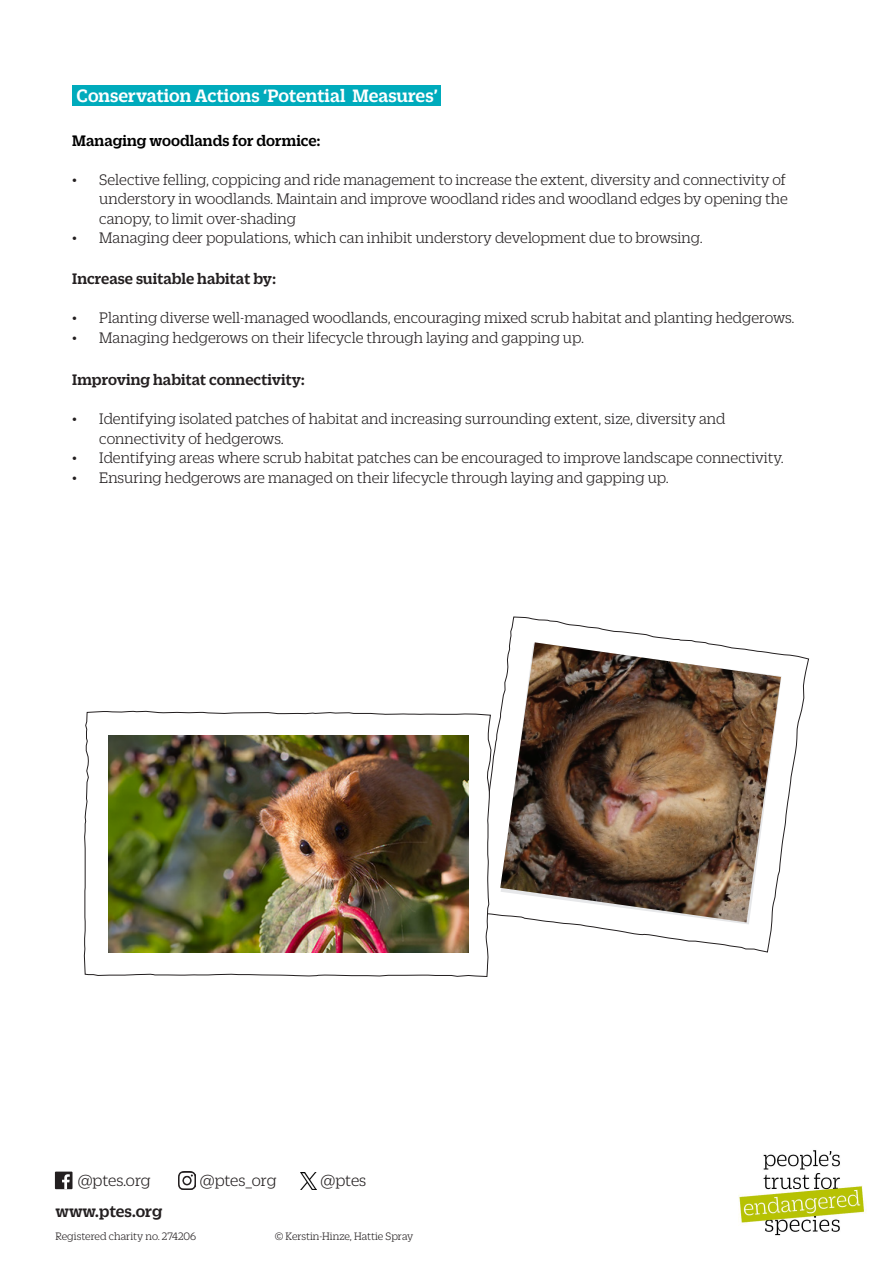
<style>
.page{position:relative;width:893px;height:1263px;background:#fff}
.page>*{position:absolute;margin:0;border:0;box-sizing:border-box;transform-origin:0 0}
.t1{font:500 19.5px "Duplicate Slab";color:#fff}
.t2{font:300 17.55px "Duplicate Slab";letter-spacing:-.01em;color:#231f20}
.t3{font:500 17.55px "Duplicate Slab";color:#231f20}
.t4{font:300 16.5px/19.5px "Duplicate Slab";color:#231f20}
.t5{font:500 16.5px "Duplicate Slab";color:#231f20}
.t6{font:500 16.5px "Duplicate Slab";color:#000}
.t7{font:300 11.7px "Duplicate Slab";color:#231f20}
</style>
<div class="page">
<img style="left:738px;top:1150px;width:128px;height:86px">
<div style="left:55px;top:1171px;width:18px;height:18px;background:#231f20"></div>
<svg style="left:62px;top:1174px;width:8px;height:15px"></svg>
<img style="left:178px;top:1171px;width:18px;height:18px">
<img style="left:301px;top:1173px;width:15px;height:16px">
<div style="left:72px;top:85px;width:369px;height:21px;background:#00abbc"></div>
<svg style="left:492px;top:616px;width:317px;height:337px"></svg>
<svg style="left:84px;top:710px;width:408px;height:267px"></svg>
<img style="left:500px;top:642px;width:281px;height:280px">
<img style="left:108px;top:736px;width:361px;height:216px">
<p class="t1" style="left:77px;top:82px;width:363px">Conservation Actions ‘Potential Measures’</p>
<p class="t6" style="left:72px;top:130px;width:250px">Managing woodlands for dormice:</p>
<p class="t4" style="left:99px;top:169px;width:690px;text-align:justify;text-indent:-27px">• Selective felling, coppicing and ride management to increase the extent, diversity and connectivity of understory in woodlands. Maintain and improve woodland rides and woodland edges by opening the canopy, to limit over-shading</p>
<p class="t4" style="left:72px;top:227px;width:632px">• Managing deer populations, which can inhibit understory development due to browsing.</p>
<p class="t5" style="left:72px;top:268px;width:205px">Increase suitable habitat by:</p>
<p class="t4" style="left:72px;top:307px;width:724px">• Planting diverse well-managed woodlands, encouraging mixed scrub habitat and planting hedgerows.</p>
<p class="t4" style="left:72px;top:327px;width:513px">• Managing hedgerows on their lifecycle through laying and gapping up.</p>
<p class="t5" style="left:72px;top:369px;width:234px">Improving habitat connectivity:</p>
<p class="t4" style="left:99px;top:408px;width:628px;text-indent:-27px">• Identifying isolated patches of habitat and increasing surrounding extent, size, diversity and connectivity of hedgerows.</p>
<p class="t4" style="left:72px;top:447px;width:713px">• Identifying areas where scrub habitat patches can be encouraged to improve landscape connectivity.</p>
<p class="t4" style="left:72px;top:466px;width:598px">• Ensuring hedgerows are managed on their lifecycle through laying and gapping up.</p>
<p class="t2" style="left:78px;top:1169px;width:74px">@ptes.org</p>
<p class="t2" style="left:200px;top:1169px;width:78px">@ptes_org</p>
<p class="t2" style="left:321px;top:1169px;width:47px">@ptes</p>
<p class="t3" style="left:55px;top:1199px;width:108px">www.ptes.org</p>
<p class="t7" style="left:55px;top:1229px;width:142px">Registered charity no. 274206</p>
<p class="t7" style="left:275px;top:1229px;width:140px">© Kerstin-Hinze, Hattie Spray</p>
</div>
